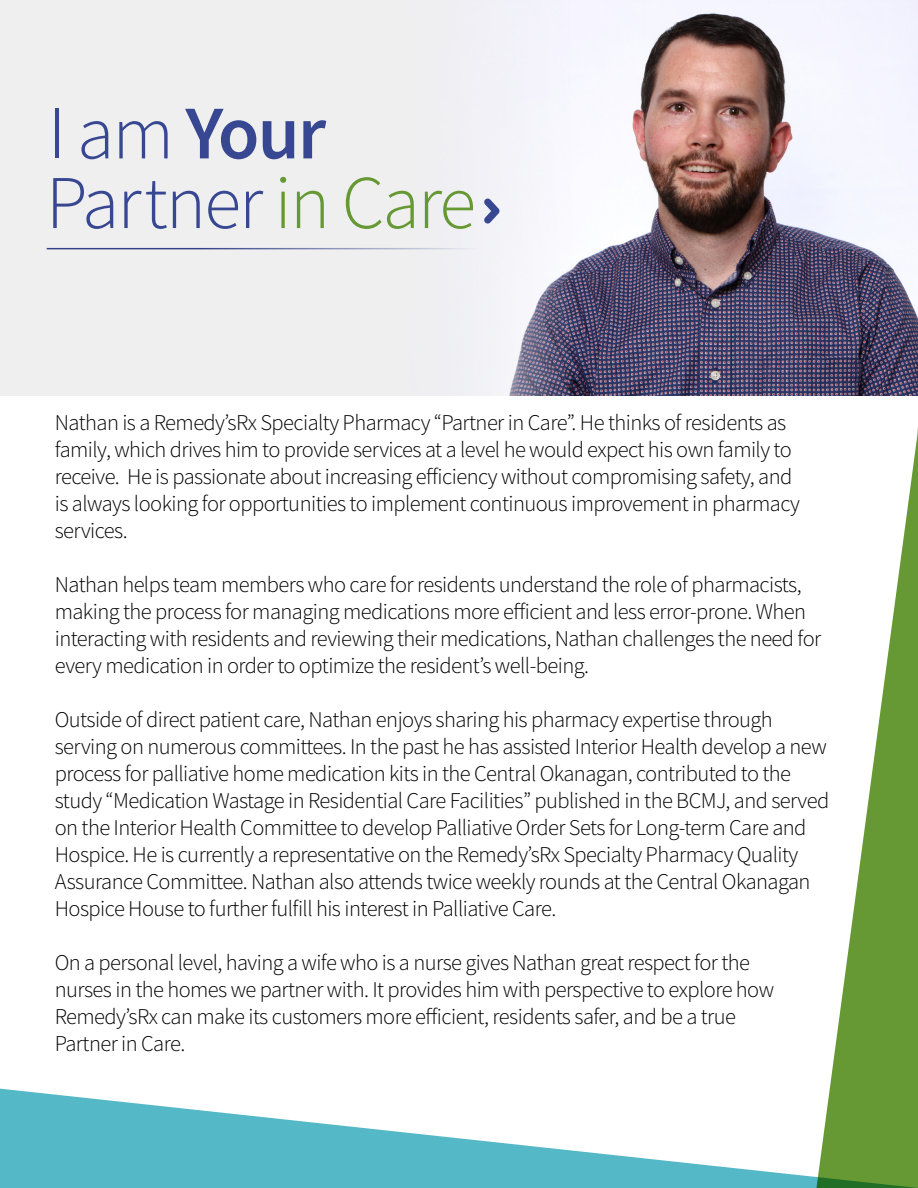
<style>
.page{position:relative;width:918px;height:1188px;background:#fff}
.page>*{position:absolute;margin:0;border:0;box-sizing:border-box;transform-origin:0 0}
.t1{font:300 75.9px "Source Sans Pro";letter-spacing:-.025em;color:#384791}
.t2{font:600 75.9px "Source Sans Pro";color:#384791}
.t3{font:300 22.5px/27px "Source Sans Pro";letter-spacing:-.025em;color:#000}
.s1{font-weight:300}
.s2{color:#693}
</style>
<div class="page">
<div style="left:1px;top:0;width:753px;height:395px;background:#efeff0"></div>
<img style="left:409px;top:1px;width:509px;height:394px">
<svg style="left:829px;top:428px;width:89px;height:661px"></svg>
<svg style="left:0;top:1089px;width:918px;height:99px"></svg>
<svg style="left:484px;top:198px;width:16px;height:26px"></svg>
<hr style="left:47px;top:248px;width:431px;height:1px;background:#384791">
<h1 class="t2" style="left:47px;top:83px;width:280px"><span class="s1">I am</span> Your</h1>
<h1 class="t1" style="left:46px;top:156px;width:432px">Partner <span class="s2">in Care</span></h1>
<p class="t3" style="left:55px;top:409px;width:747px">Nathan is a Remedy’sRx Specialty Pharmacy “Partner in Care”. He thinks of residents as family, which drives him to provide services at a level he would expect his own family to receive. He is passionate about increasing efficiency without compromising safety, and is always looking for opportunities to implement continuous improvement in pharmacy services.</p>
<p class="t3" style="left:55px;top:571px;width:768px">Nathan helps team members who care for residents understand the role of pharmacists, making the process for managing medications more efficient and less error-prone. When interacting with residents and reviewing their medications, Nathan challenges the need for every medication in order to optimize the resident’s well-being.</p>
<p class="t3" style="left:55px;top:706px;width:776px">Outside of direct patient care, Nathan enjoys sharing his pharmacy expertise through serving on numerous committees. In the past he has assisted Interior Health develop a new process for palliative home medication kits in the Central Okanagan, contributed to the study “Medication Wastage in Residential Care Facilities” published in the BCMJ, and served on the Interior Health Committee to develop Palliative Order Sets for Long-term Care and Hospice. He is currently a representative on the Remedy’sRx Specialty Pharmacy Quality Assurance Committee. Nathan also attends twice weekly rounds at the Central Okanagan Hospice House to further fulfill his interest in Palliative Care.</p>
<p class="t3" style="left:55px;top:949px;width:721px">On a personal level, having a wife who is a nurse gives Nathan great respect for the nurses in the homes we partner with. It provides him with perspective to explore how Remedy’sRx can make its customers more efficient, residents safer, and be a true Partner in Care.</p>
</div>
